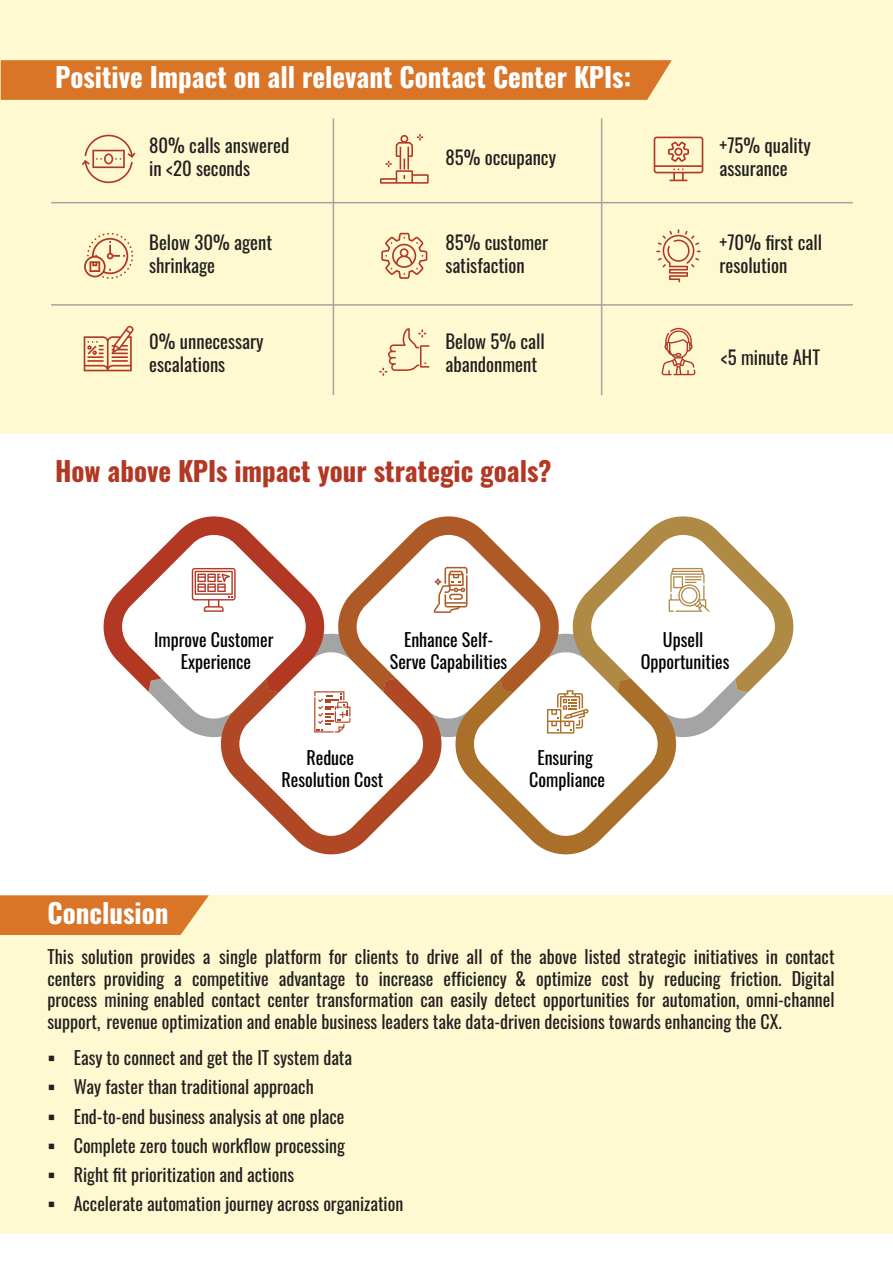
<style>
.page{position:relative;width:893px;height:1263px;background:#fff}
.page>*{position:absolute;margin:0;border:0;box-sizing:border-box;transform-origin:0 0}
.t1{font:700 27px "Oswald";color:#fff}
.t2{font:700 27px "Oswald";color:#b33824}
.t3{font:18.75px/22.5px "Oswald";color:#221f20}
.t4{font:18px/21.6px "Oswald";color:#221f20;text-align:justify}
.t5{font:18px/21.6px "Oswald";color:#010101;text-align:center}
</style>
<div class="page">
<div style="left:0;top:0;width:893px;height:433px;background:#fef9d0"></div>
<div style="left:1px;top:60px;width:671px;height:40px;background:#da7426"></div>
<div style="left:1px;top:895px;width:892px;height:338px;background:#fef9d0"></div>
<svg style="left:0;top:895px;width:209px;height:40px;background:#dc7e32"></svg>
<svg style="left:103px;top:516px;width:691px;height:338px"></svg>
<svg style="left:82px;top:135px;width:53px;height:48px"></svg>
<svg style="left:381px;top:233px;width:46px;height:46px"></svg>
<svg style="left:84px;top:325px;width:50px;height:46px"></svg>
<svg style="left:654px;top:137px;width:49px;height:44px"></svg>
<svg style="left:84px;top:233px;width:49px;height:46px"></svg>
<svg style="left:380px;top:134px;width:49px;height:50px"></svg>
<svg style="left:379px;top:328px;width:50px;height:48px"></svg>
<svg style="left:656px;top:229px;width:45px;height:53px"></svg>
<svg style="left:661px;top:328px;width:35px;height:47px"></svg>
<hr style="left:51px;top:202px;width:802px;height:1px;background:#a5a4a4">
<hr style="left:333px;top:118px;width:1px;height:277px;background:#a5a4a4">
<hr style="left:601px;top:118px;width:1px;height:277px;background:#a5a4a4">
<hr style="left:51px;top:304px;width:802px;height:2px;background:#a5a4a4">
<h1 class="t1" style="left:55px;top:53px;width:578px">Positive Impact on all relevant Contact Center KPIs:</h1>
<p class="t3" style="left:149px;top:133px;width:142px">80% calls answered in &lt;20 seconds</p>
<p class="t3" style="left:149px;top:230px;width:124px">Below 30% agent shrinkage</p>
<p class="t3" style="left:149px;top:328px;width:116px">0% unnecessary escalations</p>
<p class="t3" style="left:445px;top:144px;width:112px">85% occupancy</p>
<p class="t3" style="left:445px;top:230px;width:104px">85% customer satisfaction</p>
<p class="t3" style="left:445px;top:328px;width:101px">Below 5% call abandonment</p>
<h1 class="t2" style="left:55px;top:447px;width:498px">How above KPIs impact your strategic goals?</h1>
<p class="t3" style="left:720px;top:133px;width:93px">+75% quality assurance</p>
<p class="t3" style="left:720px;top:230px;width:104px">+70% first call resolution</p>
<p class="t3" style="left:721px;top:344px;width:101px">&lt;5 minute AHT</p>
<p class="t5" style="left:154px;top:627px;width:121px">Improve Customer<br>Experience</p>
<p class="t5" style="left:390px;top:627px;width:119px">Enhance Self-<br>Serve Capabilities</p>
<p class="t5" style="left:641px;top:627px;width:90px">Upsell<br>Opportunities</p>
<h1 class="t1" style="left:47px;top:888px;width:122px">Conclusion</h1>
<p class="t5" style="left:281px;top:745px;width:103px">Reduce<br>Resolution Cost</p>
<p class="t5" style="left:529px;top:745px;width:77px">Ensuring<br>Compliance</p>
<p class="t4" style="left:47px;top:944px;width:789px">This solution provides a single platform for clients to drive all of the above listed strategic initiatives in contact centers providing a competitive advantage to increase efficiency &amp; optimize cost by reducing friction. Digital process mining enabled contact center transformation can easily detect opportunities for automation, omni-channel support, revenue optimization and enable business leaders take data-driven decisions towards enhancing the CX.</p>
<p class="t4" style="left:47px;top:1045px;width:306px">▪ Easy to connect and get the IT system data</p>
<p class="t4" style="left:47px;top:1074px;width:268px">▪ Way faster than traditional approach</p>
<p class="t4" style="left:47px;top:1104px;width:298px">▪ End-to-end business analysis at one place</p>
<p class="t4" style="left:47px;top:1133px;width:299px">▪ Complete zero touch workflow processing</p>
<p class="t4" style="left:47px;top:1162px;width:248px">▪ Right fit prioritization and actions</p>
<p class="t4" style="left:47px;top:1191px;width:357px">▪ Accelerate automation journey across organization</p>
</div>
